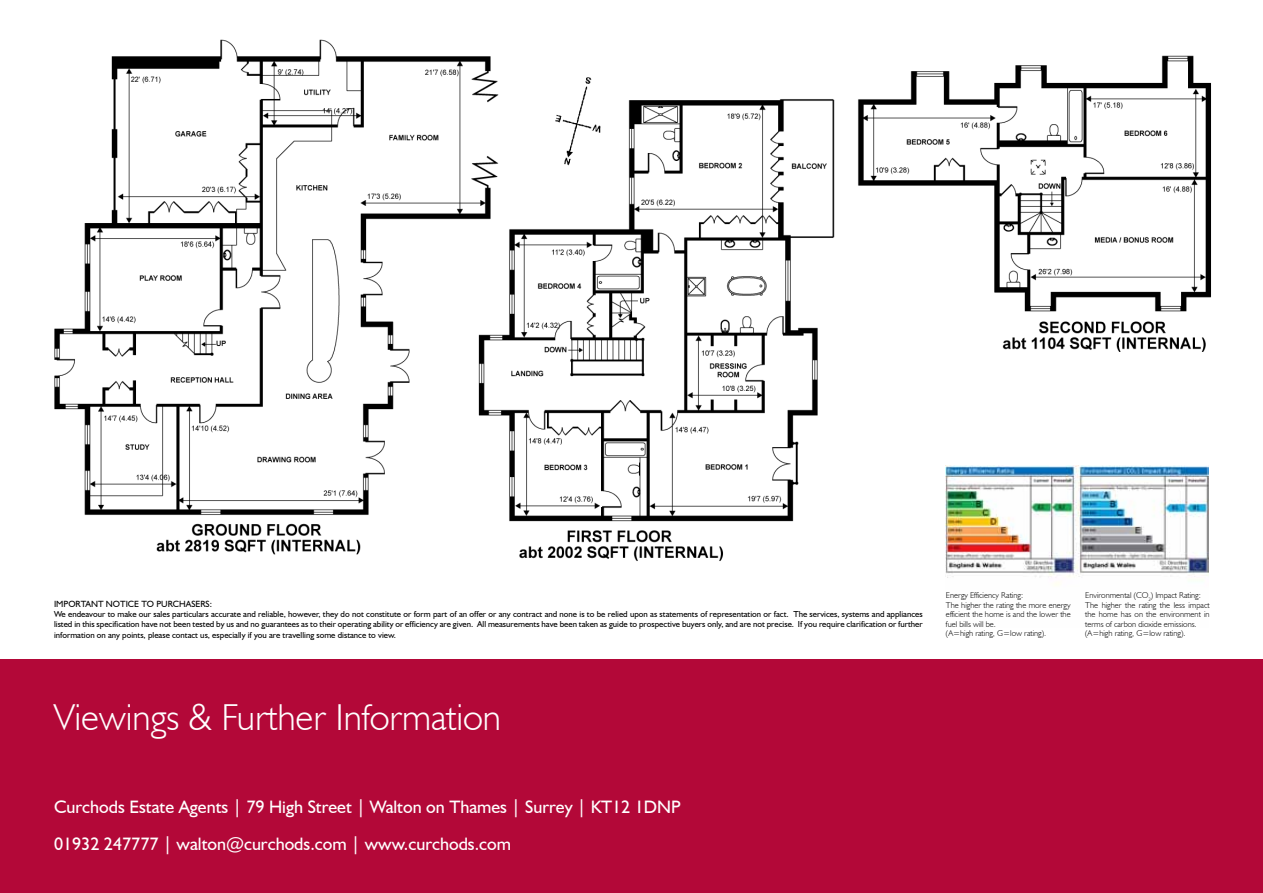
<style>
.page{position:relative;width:1263px;height:893px;background:#fff}
.page>*{position:absolute;margin:0;border:0;box-sizing:border-box;transform-origin:0 0}
.t1{font:300 37.5px "Humanist 521 BT";color:#fff}
.t2{font:18px "Humanist 521 BT";color:#fff}
.t3{font:9px "Humanist 521 BT";color:#000}
.t4{font:8.7px/10.5px "Humanist 521 BT";color:#000;text-align:justify}
.t5{font:300 8.4px/9.4px "Humanist 521 BT";color:#000}
</style>
<div class="page">
<img style="left:54px;top:39px;width:1157px;height:528px">
<div style="left:0;top:659px;width:1263px;height:234px;background:#b30838"></div>
<img style="left:946px;top:466px;width:263px;height:120px">
<p class="t3" style="left:54px;top:598px;width:159px">IMPORTANT NOTICE TO PURCHASERS:</p>
<p class="t4" style="left:54px;top:609px;width:870px">We endeavour to make our sales particulars accurate and reliable, however, they do not constitute or form part of an offer or any contract and none is to be relied upon as statements of representation or fact. The services, systems and appliances listed in this specification have not been tested by us and no guarantees as to their operating ability or efficiency are given. All measurements have been taken as guide to prospective buyers only, and are not precise. If you require clarification or further information on any points, please contact us, especially if you are travelling some distance to view.</p>
<p class="t5" style="left:946px;top:591px;width:126px">Energy Efficiency Rating:<br>The higher the rating the more energy efficient the home is and the lower the fuel bills will be.<br>(A=high rating, G=low rating).</p>
<p class="t5" style="left:1085px;top:591px;width:126px">Environmental (CO<sub>2</sub>) Impact Rating:<br>The higher the rating the less impact the home has on the environment in terms of carbon dioxide emissions. (A=high rating, G=low rating).</p>
<h1 class="t1" style="left:54px;top:694px;width:448px">Viewings &amp; Further Information</h1>
<h2 class="t2" style="left:54px;top:796px;width:628px">Curchods Estate Agents | 79 High Street | Walton on Thames | Surrey | KT12 1DNP</h2>
<h2 class="t2" style="left:54px;top:833px;width:459px">01932 247777 | walton@curchods.com | www.curchods.com</h2>
</div>
